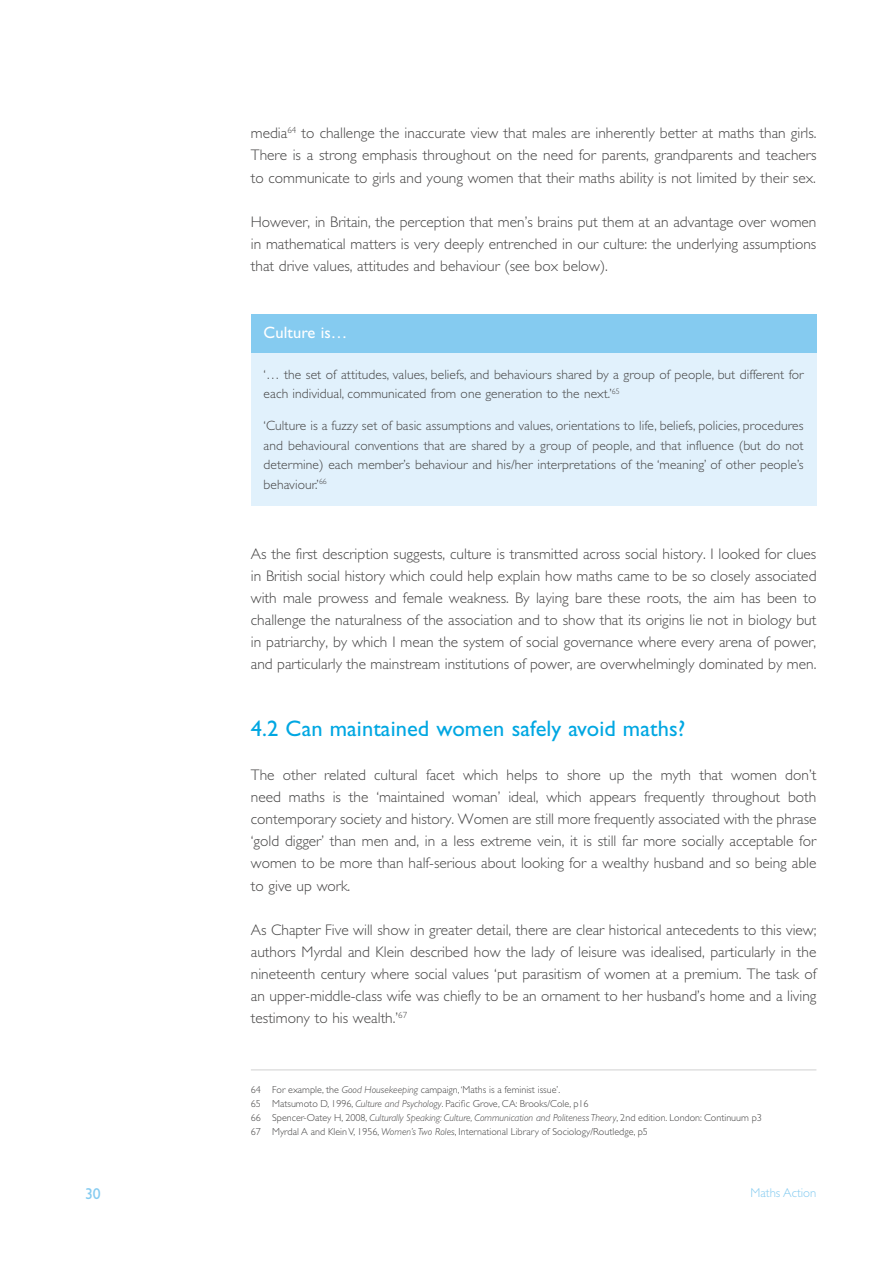
<style>
.page{position:relative;width:893px;height:1263px;background:#fff}
.page>*{position:absolute;margin:0;border:0;box-sizing:border-box;transform-origin:0 0}
.t1{font:22.5px "Gill Sans Std";letter-spacing:.005em;color:#00a7e2}
.t2{font:16.5px "Gill Sans Std";letter-spacing:.005em;color:#fff}
.t3{font:15.75px "Gill Sans Std";color:#85cbf0}
.t4{font:300 15.3px/22px "Gill Sans Std";color:#454444;text-align:justify}
.t5{font:300 13.5px/19.5px "Gill Sans Std";letter-spacing:.005em;color:#454444}
.t6{font:300 12.75px "Gill Sans Std";color:#85cbf0}
.t7{font:300 10.2px/14.2px "Gill Sans Std";color:#454444}
.s1{font-style:italic}
</style>
<div class="page">
<hr style="left:251px;top:1070px;width:565px;height:1px;background:#d0d0d0">
<div style="left:251px;top:353px;width:565px;height:153px;background:#e1f1fc"></div>
<div style="left:251px;top:314px;width:565px;height:38px;background:#85cbf0"></div>
<p class="t4" style="left:251px;top:122px;width:567px">media<sup>64</sup> to challenge the inaccurate view that males are inherently better at maths than girls.<br>There is a strong emphasis throughout on the need for parents, grandparents and teachers to communicate to girls and young women that their maths ability is not limited by their sex.</p>
<p class="t4" style="left:251px;top:211px;width:567px">However, in Britain, the perception that men’s brains put them at an advantage over women in mathematical matters is very deeply entrenched in our culture: the underlying assumptions that drive values, attitudes and behaviour (see box below).</p>
<p class="t2" style="left:264px;top:323px;width:85px">Culture is…</p>
<p class="t5" style="left:264px;top:364px;width:542px">‘… the set of attitudes, values, beliefs, and behaviours shared by a group of people, but different for each individual, communicated from one generation to the next.’<sup>65</sup></p>
<p class="t5" style="left:264px;top:416px;width:542px;text-align:justify">‘Culture is a fuzzy set of basic assumptions and values, orientations to life, beliefs, policies, procedures and behavioural conventions that are shared by a group of people, and that influence (but do not determine) each member’s behaviour and his/her interpretations of the ‘meaning’ of other people’s behaviour.’<sup>66</sup></p>
<p class="t4" style="left:251px;top:543px;width:567px">As the first description suggests, culture is transmitted across social history. I looked for clues in British social history which could help explain how maths came to be so closely associated with male prowess and female weakness. By laying bare these roots, the aim has been to challenge the naturalness of the association and to show that its origins lie not in biology but in patriarchy, by which I mean the system of social governance where every arena of power, and particularly the mainstream institutions of power, are overwhelmingly dominated by men.</p>
<h1 class="t1" style="left:251px;top:715px;width:436px">4.2 Can maintained women safely avoid maths?</h1>
<p class="t4" style="left:251px;top:764px;width:567px">The other related cultural facet which helps to shore up the myth that women don’t need maths is the ‘maintained woman’ ideal, which appears frequently throughout both contemporary society and history. Women are still more frequently associated with the phrase ‘gold digger’ than men and, in a less extreme vein, it is still far more socially acceptable for women to be more than half-serious about looking for a wealthy husband and so being able to give up work.</p>
<p class="t4" style="left:251px;top:919px;width:567px">As Chapter Five will show in greater detail, there are clear historical antecedents to this view; authors Myrdal and Klein described how the lady of leisure was idealised, particularly in the nineteenth century where social values ‘put parasitism of women at a premium. The task of an upper-middle-class wife was chiefly to be an ornament to her husband’s home and a living testimony to his wealth.’<sup>67</sup></p>
<p class="t7" style="left:251px;top:1082px;width:513px">64 For example, the <span class="s1">Good Housekeeping</span> campaign, ‘Maths is a feminist issue’.<br>65 Matsumoto D, 1996, <span class="s1">Culture and Psychology</span>. Pacific Grove, CA: Brooks/Cole, p16<br>66 Spencer-Oatey H, 2008, <span class="s1">Culturally Speaking: Culture, Communication and Politeness Theory</span>, 2nd edition. London: Continuum p3<br>67 Myrdal A and Klein V, 1956, <span class="s1">Women’s Two Roles</span>, International Library of Sociology/Routledge, p5</p>
<p class="t3" style="left:85px;top:1185px;width:17px">30</p>
<p class="t6" style="left:750px;top:1186px;width:68px">Maths Action</p>
</div>
